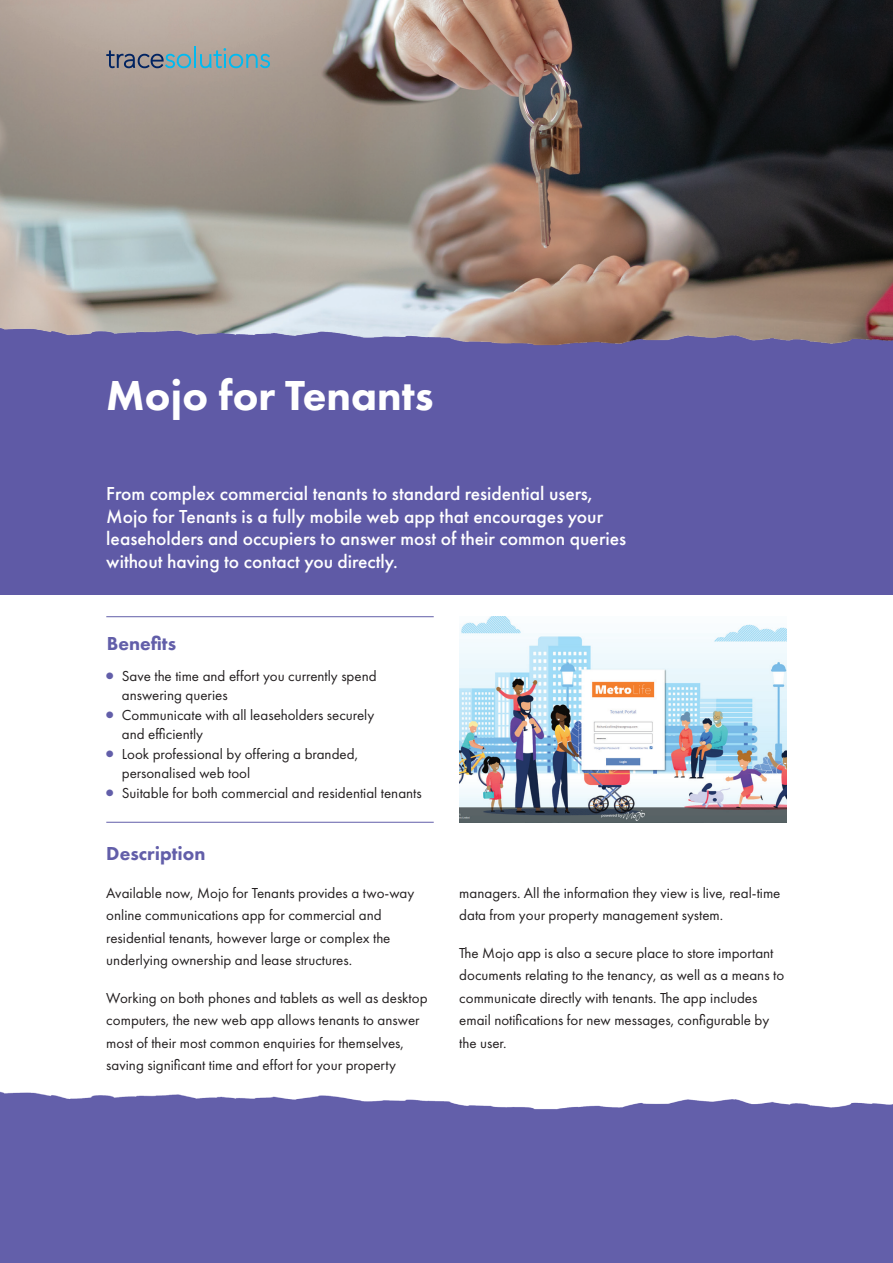
<style>
.page{position:relative;width:893px;height:1263px;background:#fff}
.page>*{position:absolute;margin:0;border:0;box-sizing:border-box;transform-origin:0 0}
.t1{font:800 43.5px "Futura PT";color:#fff}
.t2{font:500 19.5px/22.5px "Futura PT";color:#fff}
.t3{font:800 19.5px "Futura PT";color:#625ea9}
.t4{font:15px/22.5px "Futura PT";color:#231f20}
.s1{font-size:24px;color:#625ea9}
</style>
<div class="page">
<img style="left:0;top:0;width:893px;height:315px">
<hr style="left:106px;top:616px;width:328px;height:1px;background:#625ea9">
<hr style="left:106px;top:822px;width:328px;height:1px;background:#625ea9">
<img style="left:0;top:315px;width:893px;height:280px">
<svg style="left:106px;top:50px;width:85px;height:18px;background:#7e8b95"></svg>
<hr style="left:194px;top:46px;width:2px;height:22px;background:#00baf1">
<svg style="left:200px;top:48px;width:70px;height:20px"></svg>
<div style="left:0;top:1091px;width:893px;height:172px;background:#635faa"></div>
<img style="left:459px;top:617px;width:328px;height:206px">
<h1 class="t1" style="left:106px;top:368px;width:329px">Mojo for Tenants</h1>
<h2 class="t2" style="left:106px;top:482px;width:521px">From complex commercial tenants to standard residential users, Mojo for Tenants is a fully mobile web app that encourages your leaseholders and occupiers to answer most of their common queries without having to contact you directly.</h2>
<h2 class="t3" style="left:107px;top:631px;width:71px">Benefits</h2>
<p class="t4" style="left:122px;top:666px;width:256px;line-height:19.5px;text-indent:-24px"><span class="s1">•</span>Save the time and effort you currently spend answering queries</p>
<p class="t4" style="left:122px;top:705px;width:254px;line-height:19.5px;text-indent:-24px"><span class="s1">•</span>Communicate with all leaseholders securely and efficiently</p>
<p class="t4" style="left:122px;top:744px;width:238px;line-height:19.5px;text-indent:-24px"><span class="s1">•</span>Look professional by offering a branded, personalised web tool</p>
<p class="t4" style="left:98px;top:781px;width:325px"><span class="s1">•</span>Suitable for both commercial and residential tenants</p>
<h2 class="t3" style="left:106px;top:841px;width:101px">Description</h2>
<p class="t4" style="left:106px;top:881px;width:310px">Available now, Mojo for Tenants provides a two-way online communications app for commercial and residential tenants, however large or complex the underlying ownership and lease structures.</p>
<p class="t4" style="left:106px;top:986px;width:323px">Working on both phones and tablets as well as desktop computers, the new web app allows tenants to answer most of their most common enquiries for themselves, saving significant time and effort for your property</p>
<p class="t4" style="left:459px;top:881px;width:323px">managers. All the information they view is live, real-time data from your property management system.</p>
<p class="t4" style="left:459px;top:941px;width:326px">The Mojo app is also a secure place to store important documents relating to the tenancy, as well as a means to communicate directly with tenants. The app includes email notifications for new messages, configurable by the user.</p>
</div>
